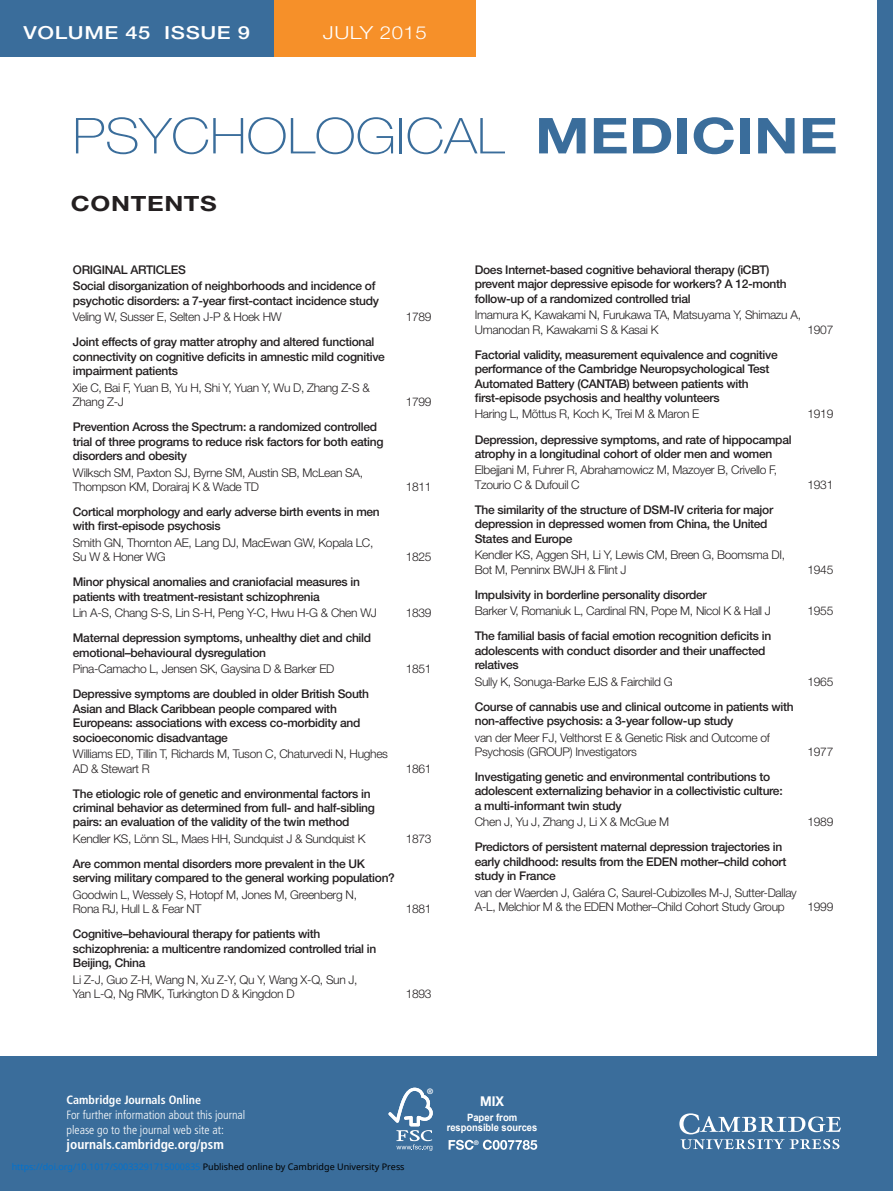
<style>
.page{position:relative;width:893px;height:1191px;background:#fff}
.page>*{position:absolute;margin:0;border:0;box-sizing:border-box;transform-origin:0 0}
.t1{font:100 49.5px "Helvetica Neue";color:#3a6d9b;scale:1.11 1}
.t2{font:700 21px "Helvetica Neue";letter-spacing:.025em;color:#231f20;scale:1.22 1}
.t3{font:500 18px "Helvetica Neue";letter-spacing:.025em;color:#fff;scale:1.22 1}
.t4{font:300 18px "Helvetica Neue";letter-spacing:.025em;color:#fff;scale:1.22 1}
.t5{font:700 condensed 13.5px "Frutiger";color:#fff}
.t6{font:700 13.5px "Helvetica Neue";color:#fff;scale:.95 1}
.t7{font:500 12px/14.4px "Helvetica Neue";letter-spacing:-.025em;color:#231f20}
.t8{font:300 12px/14.4px "Helvetica Neue";letter-spacing:-.025em;color:#231f20}
.t9{font:300 condensed 12px/15px "Frutiger";color:#fff}
.t10{font:700 condensed 12px "Frutiger";color:#fff}
.t11{font:700 10.2px "Arial";color:#fff;scale:.91 1}
.t12{font:700 10.05px "Arial";color:#fff;scale:.95 1}
.t13{font:9px "Noto Sans";color:#0172cf}
.t14{font:700 7.65px "Helvetica Neue";color:#fff}
.t15{font:700 6.45px "Helvetica Neue";color:#fff}
.s1{font-weight:700}
.s2{color:#000}
</style>
<div class="page">
<div style="left:0;top:1056px;width:893px;height:135px;background:#3a6d9b"></div>
<svg style="left:679px;top:1113px;width:162px;height:36px"></svg>
<div style="left:0;top:0;width:275px;height:56px;background:#3a6d9b"></div>
<div style="left:274px;top:0;width:202px;height:56px;background:#f69029"></div>
<div style="left:877px;top:0;width:16px;height:1191px;background:#3a6d9b"></div>
<svg style="left:388px;top:1087px;width:45px;height:63px"></svg>
<svg style="left:449px;top:1139px;width:25px;height:10px"></svg>
<svg style="left:483px;top:1139px;width:54px;height:10px"></svg>
<h3 class="t3" style="left:24px;top:26px;width:187px">VOLUME 45 ISSUE 9</h3>
<h3 class="t4" style="left:323px;top:26px;width:87px">JULY 2015</h3>
<h1 class="t1" style="left:72px;top:118px;width:691px">PSYCHOLOGICAL <span class="s1">MEDICINE</span></h1>
<h2 class="t2" style="left:71px;top:196px;width:121px">CONTENTS</h2>
<p class="t7" style="left:73px;top:262px;width:304px;line-height:16.5px">ORIGINAL ARTICLES<br>Social disorganization of neighborhoods and incidence of</p>
<p class="t7" style="left:73px;top:294px;width:308px">psychotic disorders: a 7-year first-contact incidence study</p>
<p class="t8" style="left:73px;top:311px;width:210px">Veling W, Susser E, Selten J-P &amp; Hoek HW</p>
<p class="t8" style="left:406px;top:311px;width:27px">1789</p>
<p class="t7" style="left:73px;top:336px;width:313px">Joint effects of gray matter atrophy and altered functional connectivity on cognitive deficits in amnestic mild cognitive impairment patients</p>
<p class="t8" style="left:73px;top:381px;width:298px">Xie C, Bai F, Yuan B, Yu H, Shi Y, Yuan Y, Wu D, Zhang Z-S &amp;<br>Zhang Z-J</p>
<p class="t8" style="left:406px;top:396px;width:27px">1799</p>
<p class="t7" style="left:73px;top:421px;width:312px">Prevention Across the Spectrum: a randomized controlled trial of three programs to reduce risk factors for both eating disorders and obesity</p>
<p class="t8" style="left:73px;top:466px;width:292px">Wilksch SM, Paxton SJ, Byrne SM, Austin SB, McLean SA,<br>Thompson KM, Dorairaj K &amp; Wade TD</p>
<p class="t7" style="left:73px;top:505px;width:308px">Cortical morphology and early adverse birth events in men with first-episode psychosis</p>
<p class="t8" style="left:73px;top:536px;width:302px">Smith GN, Thornton AE, Lang DJ, MacEwan GW, Kopala LC,<br>Su W &amp; Honer WG</p>
<p class="t8" style="left:406px;top:480px;width:27px">1811</p>
<p class="t8" style="left:406px;top:551px;width:27px">1825</p>
<p class="t7" style="left:73px;top:576px;width:289px">Minor physical anomalies and craniofacial measures in patients with treatment-resistant schizophrenia</p>
<p class="t8" style="left:73px;top:607px;width:306px">Lin A-S, Chang S-S, Lin S-H, Peng Y-C, Hwu H-G &amp; Chen WJ</p>
<p class="t8" style="left:406px;top:607px;width:27px">1839</p>
<p class="t7" style="left:73px;top:632px;width:300px">Maternal depression symptoms, unhealthy diet and child emotional–behavioural dysregulation</p>
<p class="t8" style="left:73px;top:663px;width:263px">Pina-Camacho L, Jensen SK, Gaysina D &amp; Barker ED</p>
<p class="t8" style="left:406px;top:663px;width:27px">1851</p>
<p class="t7" style="left:73px;top:688px;width:298px">Depressive symptoms are doubled in older British South Asian and Black Caribbean people compared with Europeans: associations with excess co-morbidity and socioeconomic disadvantage</p>
<p class="t8" style="left:73px;top:747px;width:317px">Williams ED, Tillin T, Richards M, Tuson C, Chaturvedi N, Hughes<br>AD &amp; Stewart R</p>
<p class="t8" style="left:406px;top:762px;width:27px">1861</p>
<p class="t7" style="left:73px;top:787px;width:304px">The etiologic role of genetic and environmental factors in criminal behavior as determined from full- and half-sibling pairs: an evaluation of the validity of the twin method</p>
<p class="t8" style="left:73px;top:832px;width:294px">Kendler KS, Lönn SL, Maes HH, Sundquist J &amp; Sundquist K</p>
<p class="t8" style="left:406px;top:832px;width:27px">1873</p>
<p class="t7" style="left:73px;top:857px;width:323px">Are common mental disorders more prevalent in the UK serving military compared to the general working population?</p>
<p class="t8" style="left:73px;top:888px;width:286px">Goodwin L, Wessely S, Hotopf M, Jones M, Greenberg N,<br>Rona RJ, Hull L &amp; Fear NT</p>
<p class="t8" style="left:406px;top:903px;width:27px">1881</p>
<p class="t7" style="left:73px;top:928px;width:305px">Cognitive–behavioural therapy for patients with schizophrenia: a multicentre randomized controlled trial in<br>Beijing, China</p>
<p class="t8" style="left:73px;top:973px;width:286px">Li Z-J, Guo Z-H, Wang N, Xu Z-Y, Qu Y, Wang X-Q, Sun J,<br>Yan L-Q, Ng RMK, Turkington D &amp; Kingdon D</p>
<p class="t8" style="left:406px;top:987px;width:27px">1893</p>
<p class="t7" style="left:475px;top:263px;width:313px">Does Internet-based cognitive behavioral therapy (iCBT) prevent major depressive episode for workers? A 12-month follow-up of a randomized controlled trial</p>
<p class="t8" style="left:475px;top:309px;width:328px">Imamura K, Kawakami N, Furukawa TA, Matsuyama Y, Shimazu A,<br>Umanodan R, Kawakami S &amp; Kasai K</p>
<p class="t8" style="left:807px;top:323px;width:27px">1907</p>
<p class="t7" style="left:475px;top:348px;width:304px">Factorial validity, measurement equivalence and cognitive performance of the Cambridge Neuropsychological Test Automated Battery (CANTAB) between patients with first-episode psychosis and healthy volunteers</p>
<p class="t8" style="left:475px;top:408px;width:226px">Haring L, Mõttus R, Koch K, Trei M &amp; Maron E</p>
<p class="t8" style="left:807px;top:408px;width:27px">1919</p>
<p class="t7" style="left:475px;top:433px;width:318px">Depression, depressive symptoms, and rate of hippocampal atrophy in a longitudinal cohort of older men and women</p>
<p class="t8" style="left:475px;top:464px;width:304px">Elbejjani M, Fuhrer R, Abrahamowicz M, Mazoyer B, Crivello F,<br>Tzourio C &amp; Dufouil C</p>
<p class="t8" style="left:807px;top:478px;width:27px">1931</p>
<p class="t7" style="left:475px;top:503px;width:300px">The similarity of the structure of DSM-IV criteria for major depression in depressed women from China, the United<br>States and Europe</p>
<p class="t8" style="left:475px;top:549px;width:312px">Kendler KS, Aggen SH, Li Y, Lewis CM, Breen G, Boomsma DI,<br>Bot M, Penninx BWJH &amp; Flint J</p>
<p class="t8" style="left:807px;top:563px;width:27px">1945</p>
<p class="t7" style="left:475px;top:588px;width:233px">Impulsivity in borderline personality disorder</p>
<p class="t8" style="left:475px;top:605px;width:298px">Barker V, Romaniuk L, Cardinal RN, Pope M, Nicol K &amp; Hall J</p>
<p class="t8" style="left:807px;top:605px;width:27px">1955</p>
<p class="t7" style="left:475px;top:630px;width:298px">The familial basis of facial emotion recognition deficits in adolescents with conduct disorder and their unaffected relatives</p>
<p class="t8" style="left:475px;top:675px;width:199px">Sully K, Sonuga-Barke EJS &amp; Fairchild G</p>
<p class="t8" style="left:807px;top:675px;width:27px">1965</p>
<p class="t7" style="left:475px;top:700px;width:320px">Course of cannabis use and clinical outcome in patients with non-affective psychosis: a 3-year follow-up study</p>
<p class="t8" style="left:475px;top:731px;width:296px">van der Meer FJ, Velthorst E &amp; Genetic Risk and Outcome of<br>Psychosis (GROUP) Investigators</p>
<p class="t8" style="left:807px;top:745px;width:27px">1977</p>
<p class="t7" style="left:475px;top:770px;width:309px">Investigating genetic and environmental contributions to adolescent externalizing behavior in a collectivistic culture: a multi-informant twin study</p>
<p class="t8" style="left:475px;top:816px;width:196px">Chen J, Yu J, Zhang J, Li X &amp; McGue M</p>
<p class="t8" style="left:807px;top:816px;width:27px">1989</p>
<p class="t7" style="left:475px;top:841px;width:313px">Predictors of persistent maternal depression trajectories in early childhood: results from the EDEN mother–child cohort study in France</p>
<p class="t8" style="left:475px;top:886px;width:324px">van der Waerden J, Galéra C, Saurel-Cubizolles M-J, Sutter-Dallay<br>A-L, Melchior M &amp; the EDEN Mother–Child Cohort Study Group</p>
<p class="t8" style="left:807px;top:900px;width:27px">1999</p>
<p class="t10" style="left:67px;top:1095px;width:136px">Cambridge Journals Online</p>
<p class="t9" style="left:67px;top:1108px;width:180px">For further information about this journal please go to the journal web site at:</p>
<p class="t5" style="left:67px;top:1139px;width:159px">journals.cambridge.org/psm</p>
<p class="t13" style="left:12px;top:1160px;width:394px">https://doi.org/10.1017/S0033291715000835 <span class="s2">Published online by Cambridge University Press</span></p>
<p class="t14" style="left:427px;top:1088px;width:8px">®</p>
<p class="t6" style="left:480px;top:1096px;width:27px">MIX</p>
<p class="t12" style="left:467px;top:1111px;width:54px">Paper from</p>
<p class="t11" style="left:447px;top:1121px;width:101px">responsible sources</p>
<p class="t15" style="left:474px;top:1140px;width:7px">®</p>
</div>
